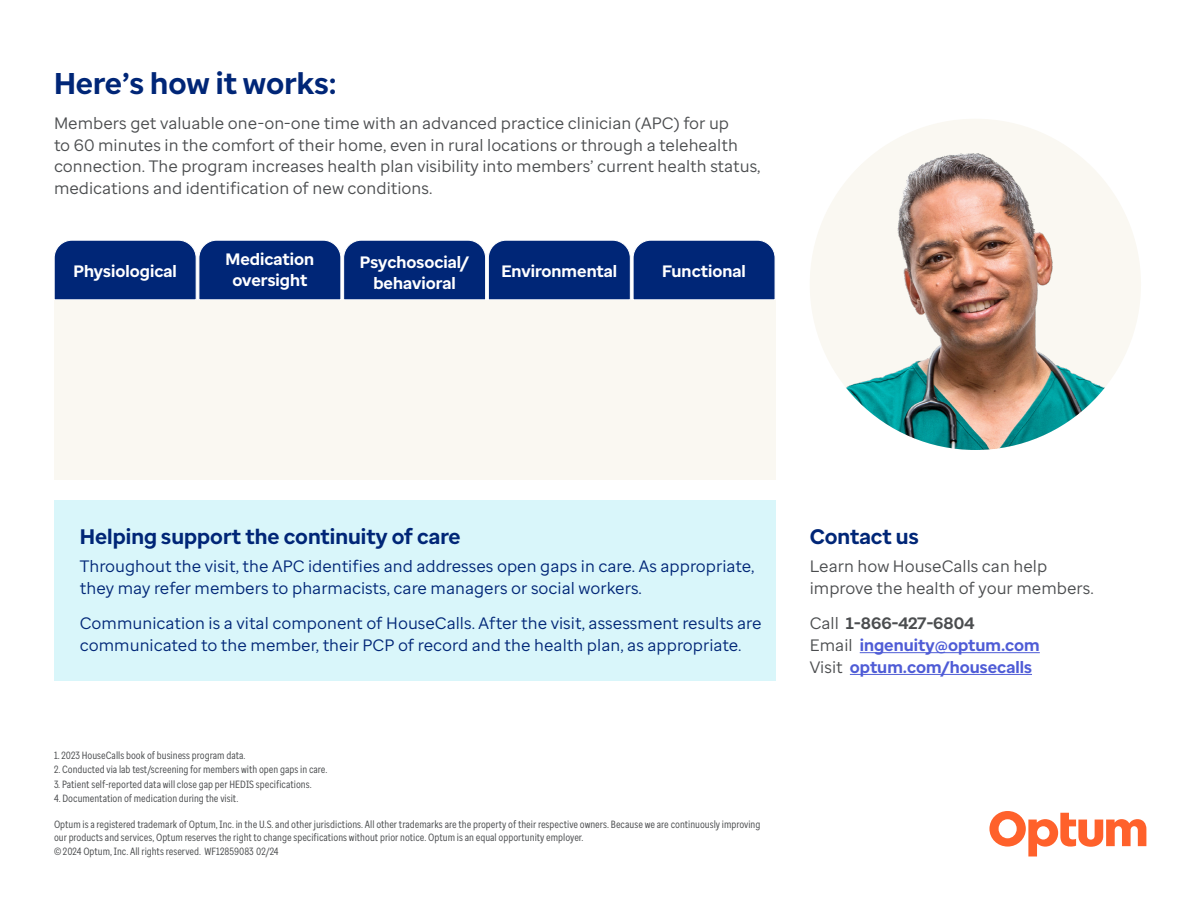
<style>
.page{position:relative;width:1200px;height:900px;background:#fff}
.page>*{position:absolute;margin:0;border:0;box-sizing:border-box;transform-origin:0 0}
.t1{font:700 30px "Optum Sans";color:#002677}
.t2{font:700 21px "Optum Sans";color:#002677}
.t3{font:16.5px/21.8px "Optum Sans";color:#4b4d4f}
.t4{font:16.5px/21.8px "Optum Sans";color:#002677}
.t5{font:700 16.5px/21px "Optum Sans";color:#fff;text-align:center}
.t6{font:700 16.5px/21.8px "Optum Sans";color:#4f5cd6}
.t7{font:10.5px/12.1px "Optum Sans Cond";color:#4b4d4f}
.s1{font-weight:400;color:#4b4d4f}
.s2{color:#4b4d4f}
</style>
<div class="page">
<svg style="left:54px;top:240px;width:721px;height:60px;background:#10337f"></svg>
<svg style="left:989px;top:811px;width:157px;height:45px"></svg>
<div style="left:54px;top:501px;width:721px;height:180px;background:#d9f6fa"></div>
<hr style="left:860px;top:652px;width:180px;height:1px;background:#4f5cd6">
<hr style="left:850px;top:674px;width:182px;height:1px;background:#4f5cd6">
<div style="left:54px;top:300px;width:721px;height:180px;background:#faf8f2"></div>
<img style="left:810px;top:119px;width:331px;height:331px;border-radius:166px">
<h1 class="t1" style="left:54px;top:63px;width:284px">Here’s how it works:</h1>
<p class="t3" style="left:54px;top:112px;width:708px">Members get valuable one-on-one time with an advanced practice clinician (APC) for up<br>to 60 minutes in the comfort of their home, even in rural locations or through a telehealth connection. The program increases health plan visibility into members’ current health status, medications and identification of new conditions.</p>
<h3 class="t5" style="left:73px;top:260px;width:105px">Physiological</h3>
<h3 class="t5" style="left:226px;top:249px;width:90px">Medication oversight</h3>
<h3 class="t5" style="left:360px;top:251px;width:111px">Psychosocial/ behavioral</h3>
<h3 class="t5" style="left:501px;top:260px;width:117px">Environmental</h3>
<h3 class="t5" style="left:662px;top:260px;width:85px">Functional</h3>
<h2 class="t2" style="left:80px;top:523px;width:382px">Helping support the continuity of care</h2>
<h3 class="t4" style="left:80px;top:555px;width:676px">Throughout the visit, the APC identifies and addresses open gaps in care. As appropriate, they may refer members to pharmacists, care managers or social workers.</h3>
<h3 class="t4" style="left:80px;top:612px;width:683px">Communication is a vital component of HouseCalls. After the visit, assessment results are communicated to the member, their PCP of record and the health plan, as appropriate.</h3>
<p class="t7" style="left:54px;top:749px;width:193px">1. 2023 HouseCalls book of business program data.</p>
<p class="t7" style="left:54px;top:763px;width:275px">2. Conducted via lab test/screening for members with open gaps in care.</p>
<p class="t7" style="left:54px;top:778px;width:259px">3. Patient self-reported data will close gap per HEDIS specifications.</p>
<p class="t7" style="left:54px;top:792px;width:186px">4. Documentation of medication during the visit.</p>
<p class="t7" style="left:54px;top:819px;width:708px">Optum is a registered trademark of Optum, Inc. in the U.S. and other jurisdictions. All other trademarks are the property of their respective owners. Because we are continuously improving our products and services, Optum reserves the right to change specifications without prior notice. Optum is an equal opportunity employer.</p>
<p class="t7" style="left:54px;top:845px;width:226px">© 2024 Optum, Inc. All rights reserved. WF12859083 02/24</p>
<h2 class="t2" style="left:810px;top:523px;width:110px">Contact us</h2>
<h3 class="t3" style="left:810px;top:555px;width:286px">Learn how HouseCalls can help improve the health of your members.</h3>
<h3 class="t6" style="left:810px;top:613px;width:232px"><span class="s1">Call</span> <span class="s2">1-866-427-6804<br></span><span class="s1">Email</span> ingenuity@optum.com<br><span class="s1">Visit</span> optum.com/housecalls</h3>
</div>
